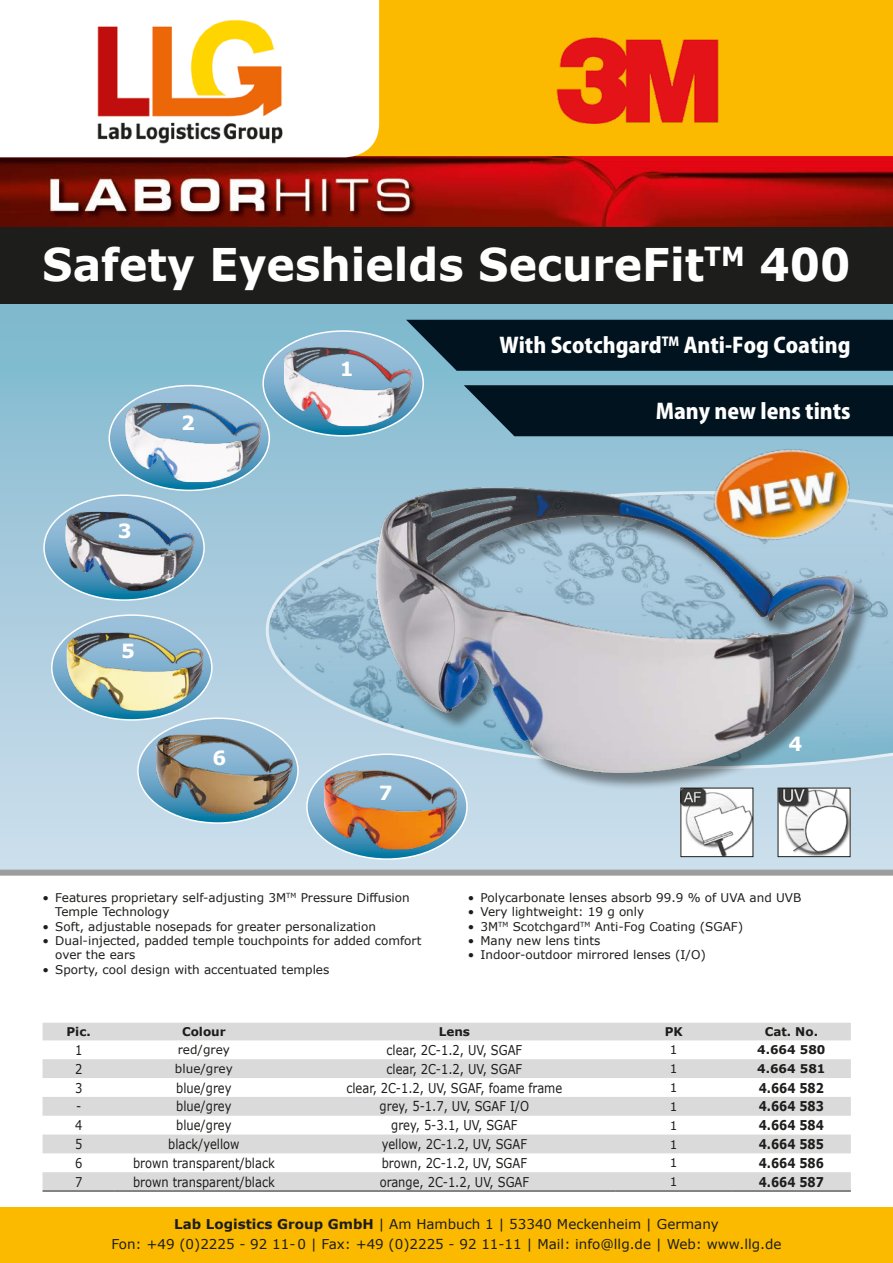
<style>
.page{position:relative;width:893px;height:1263px;background:#fff}
.page>*{position:absolute;margin:0;border:0;box-sizing:border-box;transform-origin:0 0}
.t1{font:700 45px "Verdana";color:#fff;scale:.95 1}
.t2{font:800 21px "Koz Go Pro";color:#fff}
.t3{font:700 19.5px "Verdana";color:#fff}
.t4{font:13.5px "Verdana";color:#1d1d1b;scale:.85 1}
.t5{font:13.5px/20px "Verdana";color:#1d1d1b;text-align:center}
.t6{font:700 13.5px "Verdana";color:#1d1d1b;scale:.85 1}
.t7{font:12px/14.4px "Verdana";color:#1d1d1b}
.t8{font:700 12px "Verdana";color:#1d1d1b}
.s1{font-weight:700}
</style>
<div class="page">
<div style="left:0;top:0;width:893px;height:157px;background:#fbba00"></div>
<div style="left:0;top:1208px;width:893px;height:55px;background:#fbba00"></div>
<img style="left:0;top:156px;width:893px;height:71px">
<div style="left:0;top:0;width:379px;height:157px;background:#fff"></div>
<img style="left:89px;top:12px;width:201px;height:140px">
<div style="left:0;top:304px;width:893px;height:568px;background:linear-gradient(to bottom,#7eb8cd,#d0dfed)"></div>
<div style="left:0;top:227px;width:893px;height:77px;background:#1d1d1b"></div>
<div style="left:43px;top:1023px;width:808px;height:17px;background:#dadada"></div>
<svg style="left:43px;top:1059px;width:808px;height:132px;fill:#dadada"></svg>
<hr style="left:43px;top:1191px;width:72px;height:1px;background:#1d1d1b">
<hr style="left:115px;top:1191px;width:178px;height:1px;background:#1d1d1b">
<hr style="left:293px;top:1191px;width:323px;height:1px;background:#1d1d1b">
<hr style="left:616px;top:1191px;width:116px;height:1px;background:#1d1d1b">
<hr style="left:732px;top:1191px;width:119px;height:1px;background:#1d1d1b">
<div style="left:0;top:870px;width:893px;height:6px;background:#9d9d9c"></div>
<img style="left:556px;top:37px;width:163px;height:87px">
<svg style="left:266px;top:600px;width:627px;height:169px;background:#9ec1d5"></svg>
<svg style="left:307px;top:754px;width:160px;height:105px;background:#a0c6db"></svg>
<img style="left:324px;top:770px;width:133px;height:79px">
<svg style="left:52px;top:615px;width:246px;height:208px;background:#a4bdca"></svg>
<img style="left:67px;top:632px;width:136px;height:79px">
<div style="left:379px;top:490px;width:493px;height:301px;background:#1d1d1b;opacity:.5"></div>
<img style="left:377px;top:600px;width:477px;height:173px">
<svg style="left:44px;top:320px;width:849px;height:280px;background:#7091a3"></svg>
<img style="left:125px;top:403px;width:136px;height:79px">
<img style="left:703px;top:436px;width:158px;height:117px">
<img style="left:682px;top:790px;width:69px;height:65px">
<div style="left:680px;top:788px;width:73px;height:69px;border:1px solid #1d1d1b"></div>
<img style="left:780px;top:790px;width:68px;height:65px">
<div style="left:778px;top:788px;width:72px;height:69px;border:1px solid #1d1d1b"></div>
<h1 class="t1" style="left:42px;top:233px;width:852px">Safety Eyeshields SecureFit<sup>TM</sup> 400</h1>
<h3 class="t3" style="left:118px;top:517px;width:15px">3</h3>
<h3 class="t3" style="left:121px;top:637px;width:15px">5</h3>
<h3 class="t3" style="left:181px;top:409px;width:15px">2</h3>
<h3 class="t3" style="left:213px;top:744px;width:15px">6</h3>
<h3 class="t3" style="left:340px;top:355px;width:15px">1</h3>
<h3 class="t3" style="left:379px;top:779px;width:15px">7</h3>
<p class="t7" style="left:55px;top:890px;width:356px;text-indent:-13px">• Features proprietary self-adjusting 3M<sup>TM</sup> Pressure Diffusion<br>Temple Technology</p>
<p class="t7" style="left:43px;top:919px;width:335px">• Soft, adjustable nosepads for greater personalization</p>
<p class="t7" style="left:55px;top:933px;width:368px;text-indent:-13px">• Dual-injected, padded temple touchpoints for added comfort over the ears</p>
<p class="t7" style="left:43px;top:962px;width:288px">• Sporty, cool design with accentuated temples</p>
<h2 class="t2" style="left:499px;top:332px;width:353px">With Scotchgard<sup>TM</sup> Anti-Fog Coating</h2>
<h2 class="t2" style="left:656px;top:398px;width:197px">Many new lens tints</h2>
<h3 class="t3" style="left:788px;top:730px;width:15px">4</h3>
<p class="t7" style="left:468px;top:890px;width:335px">• Polycarbonate lenses absorb 99.9 % of UVA and UVB</p>
<p class="t7" style="left:468px;top:904px;width:178px">• Very lightweight: 19 g only</p>
<p class="t7" style="left:468px;top:919px;width:277px">• 3M<sup>TM</sup> Scotchgard<sup>TM</sup> Anti-Fog Coating (SGAF)</p>
<p class="t7" style="left:468px;top:933px;width:134px">• Many new lens tints</p>
<p class="t7" style="left:468px;top:948px;width:240px">• Indoor-outdoor mirrored lenses (I/O)</p>
<p class="t8" style="left:67px;top:1023px;width:26px">Pic.</p>
<p class="t8" style="left:182px;top:1023px;width:45px">Colour</p>
<p class="t8" style="left:439px;top:1023px;width:33px">Lens</p>
<p class="t8" style="left:665px;top:1023px;width:20px">PK</p>
<p class="t8" style="left:765px;top:1023px;width:55px">Cat. No.</p>
<p class="t4" style="left:75px;top:1041px;width:10px">1</p>
<p class="t7" style="left:178px;top:1043px;width:54px">red/grey</p>
<p class="t4" style="left:387px;top:1041px;width:161px">clear, 2C-1.2, UV, SGAF</p>
<p class="t7" style="left:670px;top:1043px;width:9px">1</p>
<p class="t8" style="left:757px;top:1041px;width:70px">4.664 580</p>
<p class="t4" style="left:75px;top:1059px;width:10px">2</p>
<p class="t7" style="left:175px;top:1061px;width:59px">blue/grey</p>
<p class="t4" style="left:387px;top:1059px;width:161px">clear, 2C-1.2, UV, SGAF</p>
<p class="t7" style="left:670px;top:1061px;width:9px">1</p>
<p class="t8" style="left:757px;top:1060px;width:70px">4.664 581</p>
<p class="t4" style="left:75px;top:1078px;width:10px">3</p>
<p class="t4" style="left:176px;top:1078px;width:67px">blue/grey</p>
<p class="t4" style="left:347px;top:1078px;width:255px">clear, 2C-1.2, UV, SGAF, foame frame</p>
<p class="t7" style="left:670px;top:1080px;width:9px">1</p>
<p class="t6" style="left:759px;top:1078px;width:78px">4.664 582</p>
<p class="t4" style="left:76px;top:1097px;width:8px">-</p>
<p class="t4" style="left:176px;top:1097px;width:67px">blue/grey</p>
<p class="t4" style="left:380px;top:1097px;width:177px">grey, 5-1.7, UV, SGAF I/O</p>
<p class="t7" style="left:670px;top:1099px;width:9px">1</p>
<p class="t6" style="left:759px;top:1097px;width:78px">4.664 583</p>
<p class="t4" style="left:75px;top:1116px;width:10px">4</p>
<p class="t4" style="left:176px;top:1116px;width:67px">blue/grey</p>
<p class="t4" style="left:391px;top:1116px;width:150px">grey, 5-3.1, UV, SGAF</p>
<p class="t7" style="left:670px;top:1118px;width:9px">1</p>
<p class="t6" style="left:759px;top:1116px;width:78px">4.664 584</p>
<p class="t4" style="left:75px;top:1135px;width:10px">5</p>
<p class="t4" style="left:168px;top:1135px;width:85px">black/yellow</p>
<p class="t4" style="left:382px;top:1135px;width:172px">yellow, 2C-1.2, UV, SGAF</p>
<p class="t7" style="left:670px;top:1137px;width:9px">1</p>
<p class="t6" style="left:759px;top:1135px;width:78px">4.664 585</p>
<p class="t4" style="left:75px;top:1154px;width:10px">6</p>
<p class="t4" style="left:133px;top:1154px;width:168px">brown transparent/black</p>
<p class="t4" style="left:382px;top:1154px;width:172px">brown, 2C-1.2, UV, SGAF</p>
<p class="t7" style="left:670px;top:1156px;width:9px">1</p>
<p class="t6" style="left:759px;top:1153px;width:78px">4.664 586</p>
<p class="t4" style="left:75px;top:1172px;width:10px">7</p>
<p class="t4" style="left:133px;top:1172px;width:168px">brown transparent/black</p>
<p class="t4" style="left:380px;top:1172px;width:177px">orange, 2C-1.2, UV, SGAF</p>
<p class="t7" style="left:670px;top:1174px;width:9px">1</p>
<p class="t6" style="left:759px;top:1172px;width:78px">4.664 587</p>
<p class="t5" style="left:111px;top:1213px;width:671px"><span class="s1">Lab Logistics Group GmbH</span> | Am Hambuch 1 | 53340 Meckenheim | Germany<br>Fon: +49 (0)2225 - 92 11-0 | Fax: +49 (0)2225 - 92 11-11 | Mail: info@llg.de | Web: www.llg.de</p>
</div>
